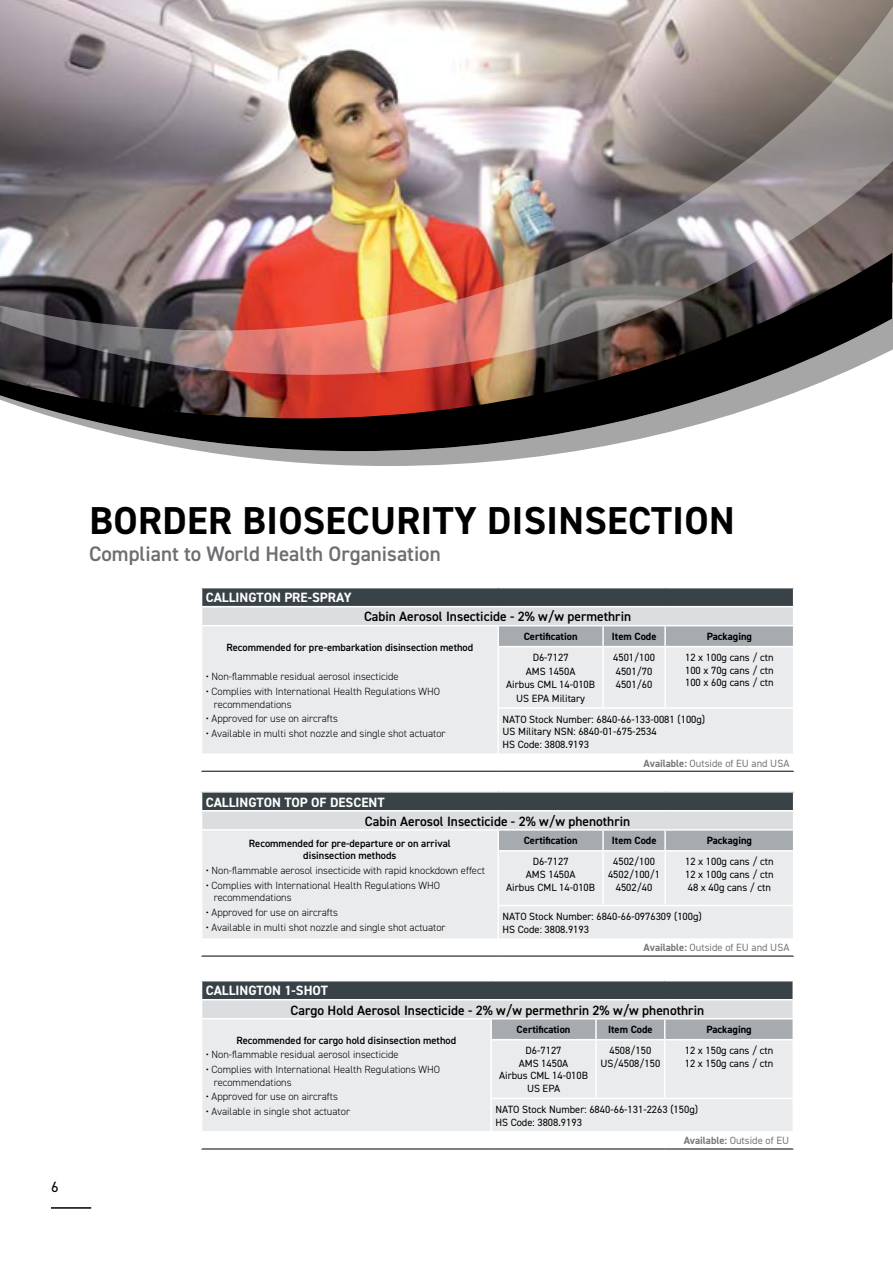
<style>
.page{position:relative;width:893px;height:1263px;background:#fff}
.page>*{position:absolute;margin:0;border:0;box-sizing:border-box;transform-origin:0 0}
.t1{font:700 39px "DIN2014";letter-spacing:.01em;color:#000}
.t2{font:600 21px "DIN2014";color:#6d6e71}
.t3{font:15px "DIN2014";color:#000}
.t4{font:600 13.5px "DIN2014";color:#000}
.t5{font:700 13.5px "DIN2014";color:#fff}
.t6{font:300 10.5px/12.6px "DIN2014";color:#000}
.t7{font:10.5px/12.6px "DIN2014";color:#000;text-align:center}
.t8{font:600 10.5px/12.6px "DIN2014";color:#000;text-align:center}
.t9{font:700 10.5px "DIN2014";color:#000}
.t10{font:10.5px "DIN2014";color:#77787b}
.s1{font-weight:700}
</style>
<div class="page">
<hr style="left:51px;top:1207px;width:40px;height:2px;background:#000">
<svg style="left:200px;top:451px;width:376px;height:15px;fill:#a6a6a6"></svg>
<svg style="left:0;top:375px;width:838px;height:76px"></svg>
<img style="left:0;top:6px;width:893px;height:369px">
<div style="left:202px;top:792px;width:592px;height:19px;background:#394247"></div>
<div style="left:202px;top:811px;width:592px;height:19px;background:#dbdddf"></div>
<div style="left:202px;top:831px;width:591px;height:107px;background:#eaebec"></div>
<hr style="left:201px;top:810px;width:297px;height:1px;background:#fff">
<hr style="left:602px;top:851px;width:2px;height:54px;background:#fff">
<hr style="left:664px;top:851px;width:2px;height:54px;background:#fff">
<hr style="left:497px;top:905px;width:106px;height:1px;background:#fff">
<hr style="left:603px;top:905px;width:62px;height:1px;background:#fff">
<hr style="left:665px;top:905px;width:129px;height:1px;background:#fff">
<hr style="left:201px;top:956px;width:297px;height:1px;background:#000">
<hr style="left:498px;top:956px;width:105px;height:1px;background:#000">
<hr style="left:603px;top:956px;width:62px;height:1px;background:#000">
<hr style="left:665px;top:956px;width:129px;height:1px;background:#000">
<hr style="left:201px;top:829px;width:297px;height:2px;background:#fff">
<svg style="left:497px;top:792px;width:297px;height:59px"></svg>
<hr style="left:497px;top:851px;width:2px;height:54px;background:#fff">
<hr style="left:497px;top:906px;width:2px;height:32px;background:#fff">
<div style="left:202px;top:981px;width:591px;height:19px;background:#394247"></div>
<div style="left:202px;top:1000px;width:591px;height:19px;background:#dbdddf"></div>
<div style="left:202px;top:1019px;width:590px;height:112px;background:#eaebec"></div>
<hr style="left:201px;top:999px;width:290px;height:1px;background:#fff">
<hr style="left:490px;top:1039px;width:106px;height:1px;background:#fff">
<hr style="left:595px;top:1040px;width:2px;height:58px;background:#fff">
<hr style="left:664px;top:1040px;width:1px;height:58px;background:#fff">
<svg style="left:491px;top:981px;width:302px;height:59px"></svg>
<hr style="left:792px;top:1019px;width:2px;height:20px;background:#fff">
<hr style="left:490px;top:1098px;width:106px;height:1px;background:#fff">
<hr style="left:596px;top:1098px;width:69px;height:1px;background:#fff">
<hr style="left:665px;top:1098px;width:129px;height:1px;background:#fff">
<hr style="left:201px;top:1149px;width:290px;height:1px;background:#000">
<hr style="left:491px;top:1149px;width:105px;height:1px;background:#000">
<hr style="left:596px;top:1149px;width:69px;height:1px;background:#000">
<hr style="left:665px;top:1149px;width:128px;height:1px;background:#000">
<hr style="left:201px;top:1018px;width:290px;height:1px;background:#fff">
<hr style="left:490px;top:1019px;width:2px;height:20px;background:#fff">
<hr style="left:490px;top:1040px;width:2px;height:58px;background:#fff">
<hr style="left:490px;top:1099px;width:2px;height:32px;background:#fff">
<div style="left:202px;top:588px;width:592px;height:19px;background:#394247"></div>
<div style="left:202px;top:607px;width:592px;height:19px;background:#dbdddf"></div>
<div style="left:202px;top:626px;width:591px;height:127px;background:#eaebec"></div>
<hr style="left:201px;top:606px;width:297px;height:1px;background:#fff">
<hr style="left:497px;top:646px;width:106px;height:1px;background:#fff">
<hr style="left:602px;top:647px;width:2px;height:60px;background:#fff">
<hr style="left:664px;top:647px;width:2px;height:60px;background:#fff">
<svg style="left:498px;top:588px;width:296px;height:59px"></svg>
<hr style="left:497px;top:707px;width:106px;height:2px;background:#fff">
<hr style="left:603px;top:707px;width:62px;height:2px;background:#fff">
<hr style="left:665px;top:707px;width:129px;height:2px;background:#fff">
<hr style="left:201px;top:771px;width:297px;height:1px;background:#000">
<hr style="left:498px;top:771px;width:105px;height:1px;background:#000">
<hr style="left:603px;top:771px;width:62px;height:1px;background:#000">
<hr style="left:665px;top:771px;width:129px;height:1px;background:#000">
<hr style="left:201px;top:625px;width:297px;height:1px;background:#fff">
<hr style="left:497px;top:626px;width:2px;height:20px;background:#fff">
<hr style="left:497px;top:647px;width:2px;height:60px;background:#fff">
<hr style="left:497px;top:709px;width:2px;height:44px;background:#fff">
<h3 class="t3" style="left:51px;top:1178px;width:9px">6</h3>
<h1 class="t1" style="left:89px;top:495px;width:647px">BORDER BIOSECURITY DISINSECTION</h1>
<h2 class="t2" style="left:89px;top:540px;width:353px">Compliant to World Health Organisation</h2>
<p class="t5" style="left:206px;top:589px;width:147px">CALLINGTON PRE-SPRAY</p>
<p class="t4" style="left:364px;top:608px;width:269px">Cabin Aerosol Insecticide - 2% w/w permethrin</p>
<p class="t8" style="left:226px;top:641px;width:248px">Recommended for pre-embarkation disinsection method</p>
<p class="t6" style="left:206px;top:670px;width:194px">• Non-flammable residual aerosol insecticide</p>
<p class="t6" style="left:214px;top:685px;width:228px;text-indent:-8px">• Complies with International Health Regulations WHO recommendations</p>
<p class="t6" style="left:206px;top:712px;width:134px">• Approved for use on aircrafts</p>
<p class="t6" style="left:206px;top:727px;width:241px">• Available in multi shot nozzle and single shot actuator</p>
<p class="t9" style="left:524px;top:630px;width:55px">Certification</p>
<p class="t9" style="left:612px;top:630px;width:46px">Item Code</p>
<p class="t9" style="left:707px;top:630px;width:47px">Packaging</p>
<p class="t7" style="left:506px;top:651px;width:90px;line-height:13.5px">D6-7127<br>AMS 1450A<br>Airbus CML 14-010B<br>US EPA Military</p>
<p class="t7" style="left:613px;top:651px;width:43px;line-height:13.5px;text-align:left">4501/100<br>4501/70<br>4501/60</p>
<p class="t7" style="left:685px;top:651px;width:90px;text-align:justify">12 x 100g cans / ctn 100 x 70g cans / ctn 100 x 60g cans / ctn</p>
<p class="t7" style="left:502px;top:712px;width:204px;text-align:left">NATO Stock Number: 6840-66-133-0081 (100g)<br>US Military NSN: 6840-01-675-2534<br>HS Code: 3808.9193</p>
<p class="t10" style="left:644px;top:756px;width:147px"><span class="s1">Available:</span> Outside of EU and USA</p>
<p class="t5" style="left:206px;top:793px;width:180px">CALLINGTON TOP OF DESCENT</p>
<p class="t4" style="left:365px;top:812px;width:267px">Cabin Aerosol Insecticide - 2% w/w phenothrin</p>
<p class="t8" style="left:249px;top:836px;width:203px">Recommended for pre-departure or on arrival disinsection methods</p>
<p class="t6" style="left:206px;top:864px;width:281px">• Non-flammable aerosol insecticide with rapid knockdown effect</p>
<p class="t6" style="left:214px;top:879px;width:228px;text-indent:-8px">• Complies with International Health Regulations WHO recommendations</p>
<p class="t6" style="left:206px;top:906px;width:134px">• Approved for use on aircrafts</p>
<p class="t6" style="left:206px;top:921px;width:241px">• Available in multi shot nozzle and single shot actuator</p>
<p class="t9" style="left:524px;top:834px;width:55px">Certification</p>
<p class="t9" style="left:612px;top:834px;width:46px">Item Code</p>
<p class="t9" style="left:707px;top:834px;width:47px">Packaging</p>
<p class="t7" style="left:506px;top:855px;width:90px">D6-7127<br>AMS 1450A<br>Airbus CML 14-010B</p>
<p class="t7" style="left:608px;top:855px;width:54px">4502/100<br>4502/100/1<br>4502/40</p>
<p class="t7" style="left:685px;top:855px;width:90px;text-align:justify">12 x 100g cans / ctn 12 x 100g cans / ctn 48 x 40g cans / ctn</p>
<p class="t7" style="left:502px;top:910px;width:201px;text-align:left">NATO Stock Number: 6840-66-0976309 (100g)<br>HS Code: 3808.9193</p>
<p class="t10" style="left:644px;top:941px;width:147px"><span class="s1">Available:</span> Outside of EU and USA</p>
<p class="t5" style="left:206px;top:982px;width:124px">CALLINGTON 1-SHOT</p>
<p class="t4" style="left:291px;top:1001px;width:415px">Cargo Hold Aerosol Insecticide - 2% w/w permethrin 2% w/w phenothrin</p>
<p class="t8" style="left:236px;top:1033px;width:221px">Recommended for cargo hold disinsection method</p>
<p class="t6" style="left:206px;top:1048px;width:194px">• Non-flammable residual aerosol insecticide</p>
<p class="t6" style="left:214px;top:1063px;width:228px;text-indent:-8px">• Complies with International Health Regulations WHO recommendations</p>
<p class="t6" style="left:206px;top:1090px;width:134px">• Approved for use on aircrafts</p>
<p class="t6" style="left:206px;top:1105px;width:146px">• Available in single shot actuator</p>
<p class="t9" style="left:517px;top:1023px;width:55px">Certification</p>
<p class="t9" style="left:608px;top:1023px;width:46px">Item Code</p>
<p class="t9" style="left:706px;top:1023px;width:47px">Packaging</p>
<p class="t7" style="left:499px;top:1044px;width:90px">D6-7127<br>AMS 1450A<br>Airbus CML 14-010B<br>US EPA</p>
<p class="t7" style="left:600px;top:1044px;width:61px">4508/150<br>US/4508/150</p>
<p class="t7" style="left:685px;top:1044px;width:90px;text-align:left">12 x 150g cans / ctn<br>12 x 150g cans / ctn</p>
<p class="t7" style="left:495px;top:1103px;width:204px;text-align:left">NATO Stock Number: 6840-66-131-2263 (150g)<br>HS Code: 3808.9193</p>
<p class="t10" style="left:684px;top:1134px;width:107px"><span class="s1">Available:</span> Outside of EU</p>
</div>
